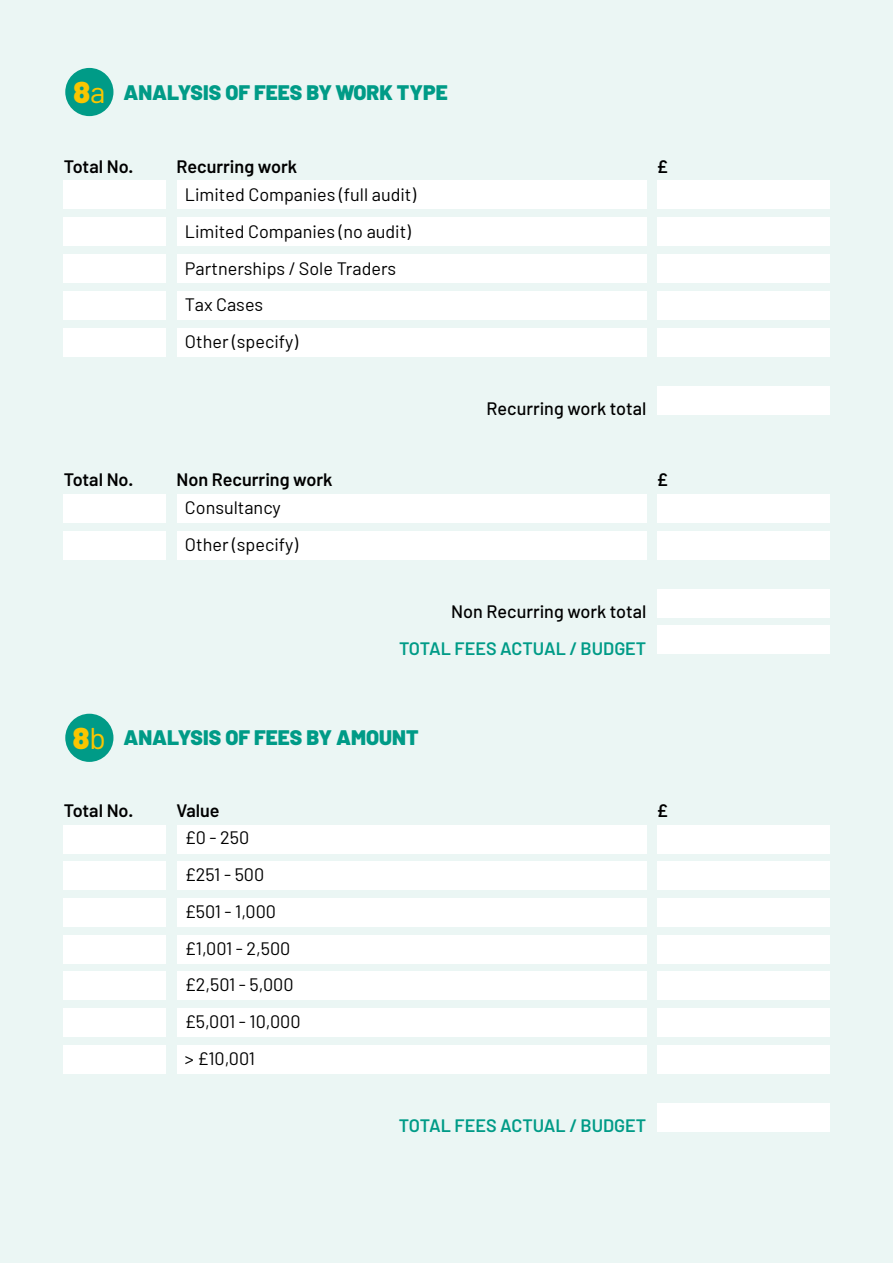
<style>
.page{position:relative;width:893px;height:1263px;background:#ebf6f4}
.page>*{position:absolute;margin:0;border:0;box-sizing:border-box;transform-origin:0 0}
.t1{font:900 30px "Barlow";color:#fac600}
.t2{font:900 21px "Barlow";color:#009b87}
.t3{font:18px/36.8px "Barlow";color:#000}
.t4{font:600 18px "Barlow";color:#000}
.t5{font:600 18px "Barlow";color:#009b87}
.t6{font:500 18px "Barlow";color:#000}
.s1{font-weight:400}
</style>
<div class="page">
<div style="left:65px;top:68px;width:48px;height:48px;background:#009b87;border-radius:50%"></div>
<div style="left:65px;top:714px;width:48px;height:48px;background:#009b87;border-radius:50%"></div>
<div style="left:64px;top:181px;width:102px;height:28px;background:#fff"></div>
<div style="left:177px;top:181px;width:469px;height:28px;background:#fff"></div>
<div style="left:657px;top:181px;width:172px;height:28px;background:#fff"></div>
<div style="left:64px;top:494px;width:102px;height:28px;background:#fff"></div>
<div style="left:177px;top:494px;width:469px;height:28px;background:#fff"></div>
<div style="left:657px;top:494px;width:172px;height:28px;background:#fff"></div>
<div style="left:657px;top:387px;width:172px;height:28px;background:#fff"></div>
<div style="left:657px;top:589px;width:172px;height:28px;background:#fff"></div>
<div style="left:657px;top:626px;width:172px;height:28px;background:#fff"></div>
<div style="left:657px;top:1103px;width:172px;height:29px;background:#fff"></div>
<div style="left:64px;top:531px;width:102px;height:28px;background:#fff"></div>
<div style="left:177px;top:531px;width:469px;height:28px;background:#fff"></div>
<div style="left:657px;top:531px;width:172px;height:28px;background:#fff"></div>
<div style="left:64px;top:825px;width:102px;height:28px;background:#fff"></div>
<div style="left:177px;top:825px;width:469px;height:28px;background:#fff"></div>
<div style="left:657px;top:825px;width:172px;height:28px;background:#fff"></div>
<div style="left:64px;top:862px;width:102px;height:28px;background:#fff"></div>
<div style="left:177px;top:862px;width:469px;height:28px;background:#fff"></div>
<div style="left:657px;top:862px;width:172px;height:28px;background:#fff"></div>
<div style="left:64px;top:898px;width:102px;height:28px;background:#fff"></div>
<div style="left:177px;top:898px;width:469px;height:28px;background:#fff"></div>
<div style="left:657px;top:898px;width:172px;height:28px;background:#fff"></div>
<div style="left:64px;top:935px;width:102px;height:28px;background:#fff"></div>
<div style="left:177px;top:935px;width:469px;height:28px;background:#fff"></div>
<div style="left:657px;top:935px;width:172px;height:28px;background:#fff"></div>
<div style="left:64px;top:972px;width:102px;height:28px;background:#fff"></div>
<div style="left:177px;top:972px;width:469px;height:28px;background:#fff"></div>
<div style="left:657px;top:972px;width:172px;height:28px;background:#fff"></div>
<div style="left:64px;top:1008px;width:102px;height:28px;background:#fff"></div>
<div style="left:177px;top:1008px;width:469px;height:28px;background:#fff"></div>
<div style="left:657px;top:1008px;width:172px;height:28px;background:#fff"></div>
<div style="left:64px;top:1045px;width:102px;height:28px;background:#fff"></div>
<div style="left:177px;top:1045px;width:469px;height:28px;background:#fff"></div>
<div style="left:657px;top:1045px;width:172px;height:28px;background:#fff"></div>
<div style="left:64px;top:218px;width:102px;height:28px;background:#fff"></div>
<div style="left:177px;top:218px;width:469px;height:28px;background:#fff"></div>
<div style="left:657px;top:218px;width:172px;height:28px;background:#fff"></div>
<div style="left:64px;top:255px;width:102px;height:28px;background:#fff"></div>
<div style="left:177px;top:255px;width:469px;height:28px;background:#fff"></div>
<div style="left:657px;top:255px;width:172px;height:28px;background:#fff"></div>
<div style="left:64px;top:292px;width:102px;height:28px;background:#fff"></div>
<div style="left:177px;top:292px;width:469px;height:28px;background:#fff"></div>
<div style="left:657px;top:292px;width:172px;height:28px;background:#fff"></div>
<div style="left:64px;top:329px;width:102px;height:28px;background:#fff"></div>
<div style="left:177px;top:329px;width:469px;height:28px;background:#fff"></div>
<div style="left:657px;top:329px;width:172px;height:28px;background:#fff"></div>
<h1 class="t1" style="left:73px;top:73px;width:34px">8<span class="s1">a</span></h1>
<p class="t2" style="left:123px;top:79px;width:326px">ANALYSIS OF FEES BY WORK TYPE</p>
<p class="t4" style="left:64px;top:156px;width:71px">Total No.</p>
<p class="t4" style="left:176px;top:156px;width:122px">Recurring work</p>
<p class="t3" style="left:185px;top:176px;width:233px">Limited Companies (full audit)<br>Limited Companies (no audit)<br>Partnerships / Sole Traders<br>Tax Cases<br>Other (specify)</p>
<p class="t4" style="left:657px;top:156px;width:12px">£</p>
<p class="t6" style="left:487px;top:397px;width:161px">Recurring work total</p>
<p class="t4" style="left:64px;top:468px;width:71px">Total No.</p>
<p class="t4" style="left:176px;top:468px;width:158px">Non Recurring work</p>
<p class="t3" style="left:185px;top:489px;width:115px">Consultancy<br>Other (specify)</p>
<p class="t4" style="left:657px;top:468px;width:12px">£</p>
<p class="t6" style="left:451px;top:600px;width:197px">Non Recurring work total</p>
<p class="t5" style="left:399px;top:637px;width:249px">TOTAL FEES ACTUAL / BUDGET</p>
<h1 class="t1" style="left:73px;top:719px;width:34px">8<span class="s1">b</span></h1>
<p class="t2" style="left:123px;top:725px;width:297px">ANALYSIS OF FEES BY AMOUNT</p>
<p class="t4" style="left:64px;top:799px;width:71px">Total No.</p>
<p class="t4" style="left:176px;top:799px;width:45px">Value</p>
<p class="t3" style="left:185px;top:819px;width:117px">£0 - 250<br>£251 - 500 £501 - 1,000 £1,001 - 2,500 £2,501 - 5,000 £5,001 - 10,000 &gt; £10,001</p>
<p class="t4" style="left:657px;top:799px;width:12px">£</p>
<p class="t5" style="left:399px;top:1114px;width:249px">TOTAL FEES ACTUAL / BUDGET</p>
</div>
